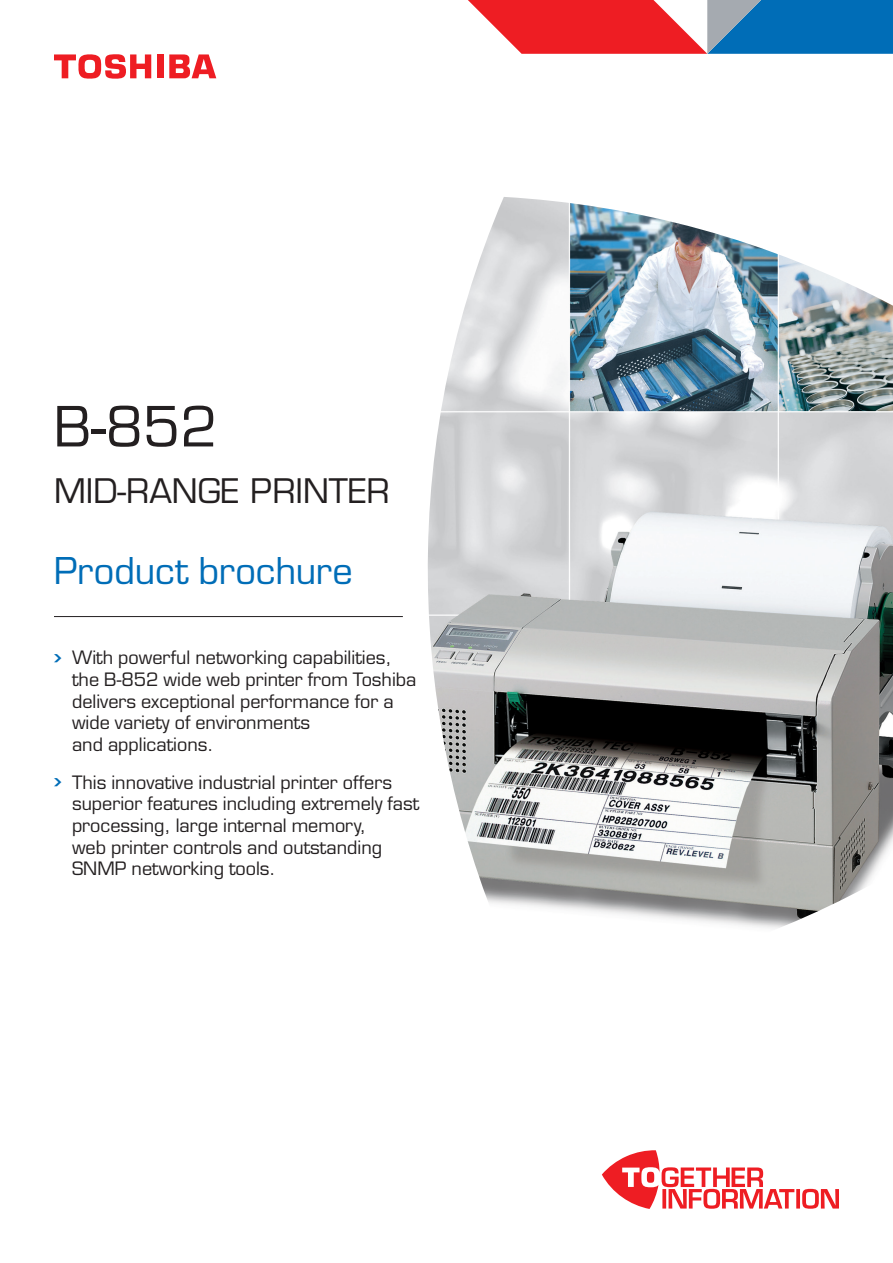
<style>
.page{position:relative;width:893px;height:1263px;background:#fff}
.page>*{position:absolute;margin:0;border:0;box-sizing:border-box;transform-origin:0 0}
.t1{font:54px "Eurostile LT Std";color:#231f20}
.Collateral_type_colo{font:36px "Eurostile LT Std";letter-spacing:-.005em;color:#006db7}
.t2{font:33px "Eurostile LT Std";color:#231f20}
.Highlight_bullets_BL{font:18px/21.6px "Eurostile LT Std";color:#231f20}
.s1{font-family:"Chevron";font-size:21px;color:#006db7}
</style>
<div class="page">
<hr style="left:54px;top:616px;width:349px;height:1px;background:#231f20">
<img style="left:392px;top:197px;width:501px;height:731px">
<div style="left:157px;top:54px;width:7px;height:24px;background:#ee1d23"></div>
<svg style="left:54px;top:54px;width:97px;height:25px"></svg>
<svg style="left:169px;top:54px;width:47px;height:24px"></svg>
<svg style="left:602px;top:1150px;width:237px;height:59px"></svg>
<svg style="left:468px;top:0;width:425px;height:54px"></svg>
<p class="t1" style="left:54px;top:394px;width:165px">B-852</p>
<p class="t2" style="left:54px;top:471px;width:337px">MID-RANGE PRINTER</p>
<p class="Collateral_type_colo" style="left:54px;top:549px;width:300px">Product brochure</p>
<p class="Highlight_bullets_BL" style="left:72px;top:647px;width:346px;text-indent:-18px"><span class="s1">•</span> With powerful networking capabilities, the B-852 wide web printer from Toshiba delivers exceptional performance for a wide variety of environments<br>and applications.</p>
<p class="Highlight_bullets_BL" style="left:72px;top:771px;width:349px;text-indent:-18px"><span class="s1">•</span> This innovative industrial printer offers superior features including extremely fast processing, large internal memory,<br>web printer controls and outstanding SNMP networking tools.</p>
</div>
